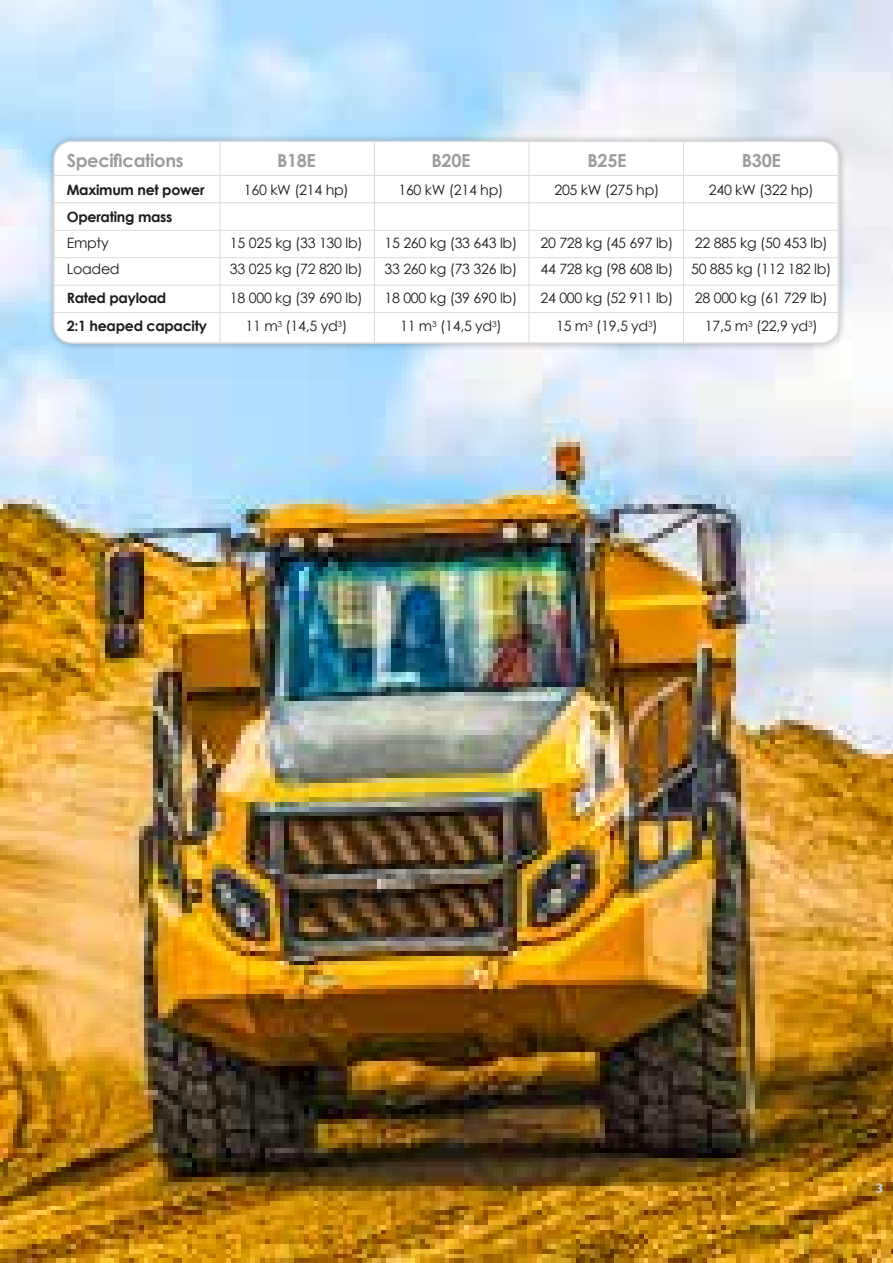
<style>
.page{position:relative;width:893px;height:1263px;background:#fff}
.page>*{position:absolute;margin:0;border:0;box-sizing:border-box;transform-origin:0 0}
.t1{font:700 18px "Century Gothic";letter-spacing:-.02em;color:#9d9d9c}
.t2{font:14.25px "Century Gothic";letter-spacing:-.02em;color:#1d1d1b}
.t3{font:700 14.25px "Century Gothic";letter-spacing:-.02em;color:#1d1d1b}
.t4{font:700 14.1px "Gill Sans";color:#c6c6c6}
</style>
<div class="page">
<img style="left:0;top:0;width:893px;height:1263px">
<div style="left:46px;top:134px;width:801px;height:217px;background:#1d1d1b;opacity:.3"></div>
<div style="left:54px;top:141px;width:785px;height:202px;background:#fff;border-radius:18px"></div>
<div style="left:53px;top:141px;width:787px;height:203px;border:1px solid #dadada;border-radius:18px"></div>
<hr style="left:54px;top:175px;width:785px;height:1px;background:#dadada">
<hr style="left:54px;top:202px;width:785px;height:1px;background:#dadada">
<hr style="left:54px;top:230px;width:785px;height:1px;background:#dadada">
<hr style="left:54px;top:257px;width:785px;height:1px;background:#dadada">
<hr style="left:54px;top:285px;width:785px;height:1px;background:#dadada">
<hr style="left:54px;top:312px;width:785px;height:1px;background:#dadada">
<hr style="left:683px;top:141px;width:1px;height:201px;background:#dadada">
<hr style="left:529px;top:141px;width:1px;height:201px;background:#dadada">
<hr style="left:838px;top:141px;width:1px;height:201px;background:#dadada">
<hr style="left:374px;top:141px;width:1px;height:201px;background:#dadada">
<hr style="left:220px;top:141px;width:1px;height:201px;background:#dadada">
<p class="t1" style="left:67px;top:149px;width:119px">Specifications</p>
<p class="t1" style="left:277px;top:149px;width:40px">B18E</p>
<p class="t1" style="left:431px;top:149px;width:40px">B20E</p>
<p class="t1" style="left:587px;top:149px;width:40px">B25E</p>
<p class="t1" style="left:742px;top:149px;width:40px">B30E</p>
<p class="t3" style="left:67px;top:181px;width:139px">Maximum net power</p>
<p class="t2" style="left:244px;top:181px;width:106px">160 kW (214 hp)</p>
<p class="t2" style="left:398px;top:181px;width:106px">160 kW (214 hp)</p>
<p class="t2" style="left:554px;top:181px;width:106px">205 kW (275 hp)</p>
<p class="t2" style="left:709px;top:181px;width:106px">240 kW (322 hp)</p>
<p class="t3" style="left:67px;top:207px;width:107px">Operating mass</p>
<p class="t2" style="left:67px;top:234px;width:44px">Empty</p>
<p class="t2" style="left:230px;top:234px;width:134px">15 025 kg (33 130 lb)</p>
<p class="t2" style="left:384px;top:234px;width:134px">15 260 kg (33 643 lb)</p>
<p class="t2" style="left:540px;top:234px;width:134px">20 728 kg (45 697 lb)</p>
<p class="t2" style="left:695px;top:234px;width:134px">22 885 kg (50 453 lb)</p>
<p class="t2" style="left:67px;top:260px;width:55px">Loaded</p>
<p class="t2" style="left:230px;top:260px;width:134px">33 025 kg (72 820 lb)</p>
<p class="t2" style="left:384px;top:260px;width:134px">33 260 kg (73 326 lb)</p>
<p class="t2" style="left:540px;top:260px;width:292px">44 728 kg (98 608 lb) 50 885 kg (112 182 lb)</p>
<p class="t3" style="left:67px;top:288px;width:101px">Rated payload</p>
<p class="t2" style="left:230px;top:289px;width:134px">18 000 kg (39 690 lb)</p>
<p class="t2" style="left:384px;top:289px;width:134px">18 000 kg (39 690 lb)</p>
<p class="t2" style="left:540px;top:289px;width:134px">24 000 kg (52 911 lb)</p>
<p class="t2" style="left:695px;top:289px;width:134px">28 000 kg (61 729 lb)</p>
<p class="t3" style="left:67px;top:317px;width:142px">2:1 heaped capacity</p>
<p class="t2" style="left:245px;top:317px;width:103px">11 m<sup>3</sup> (14,5 yd<sup>3</sup>)</p>
<p class="t2" style="left:400px;top:317px;width:103px">11 m<sup>3</sup> (14,5 yd<sup>3</sup>)</p>
<p class="t2" style="left:556px;top:317px;width:103px">15 m<sup>3</sup> (19,5 yd<sup>3</sup>)</p>
<p class="t2" style="left:705px;top:317px;width:114px">17,5 m<sup>3</sup> (22,9 yd<sup>3</sup>)</p>
<p class="t4" style="left:875px;top:1177px;width:10px">3</p>
</div>
